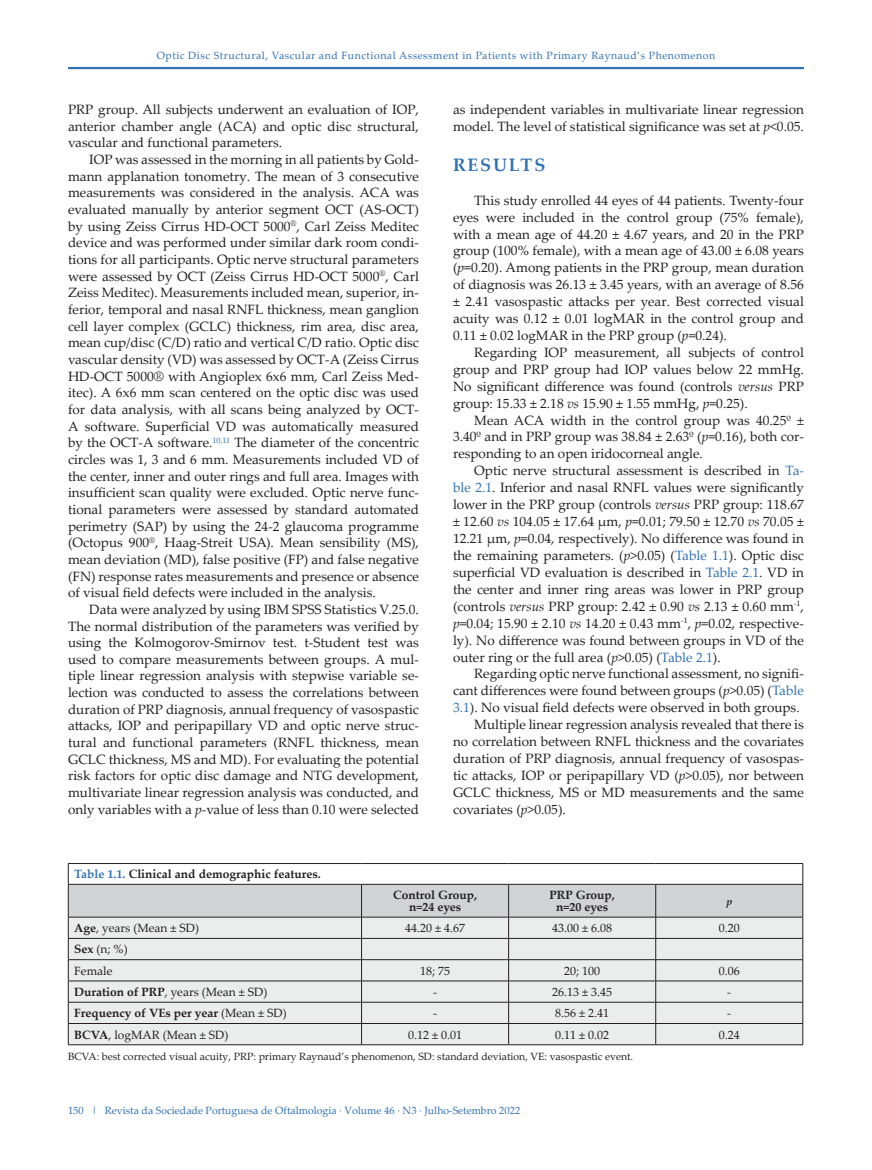
<style>
.page{position:relative;width:872px;height:1170px;background:#fff}
.page>*{position:absolute;margin:0;border:0;box-sizing:border-box;transform-origin:0 0}
.t1{font:700 18px "Palatino Linotype";color:#3272b3}
.t2{font:13.5px/16.6px "Palatino Linotype";color:#231f20;text-align:justify}
.t3{font:12px/21.3px "Palatino Linotype";color:#231f20}
.t4{font:700 12px/12px "Palatino Linotype";color:#231f20;text-align:center}
.t5{font:10.5px "Palatino Linotype";color:#231f20}
.t6{font:10.5px "Palatino Linotype";letter-spacing:.05em;color:#3272b3}
.t7{font:10.5px "Palatino Linotype";color:#3272b3}
.t8{font:italic 700 10.5px "Palatino Linotype";color:#231f20}
.s1{font-style:italic}
.s2{color:#3272b3}
.s3{font-weight:700}
.s4{font-weight:400}
</style>
<div class="page">
<hr style="left:68px;top:67px;width:736px;height:2px;background:#3272b3">
<svg style="left:68px;top:863px;width:735px;height:181px;background:#dedfdf"></svg>
<hr style="left:68px;top:1044px;width:293px;height:1px;background:#231f20">
<hr style="left:361px;top:1044px;width:147px;height:1px;background:#231f20">
<hr style="left:508px;top:1044px;width:147px;height:1px;background:#231f20">
<hr style="left:655px;top:1044px;width:148px;height:1px;background:#231f20">
<p class="t6" style="left:157px;top:48px;width:560px">Optic Disc Structural, Vascular and Functional Assessment in Patients with Primary Raynaud’s Phenomenon</p>
<p class="t2" style="left:68px;top:101px;width:352px">PRP group. All subjects underwent an evaluation of IOP, anterior chamber angle (ACA) and optic disc structural, vascular and functional parameters.</p>
<p class="t2" style="left:68px;top:151px;width:352px;text-indent:21px">IOP was assessed in the morning in all patients by Gold&shy;mann applanation tonometry. The mean of 3 consecutive measurements was considered in the analysis. ACA was evaluated manually by anterior segment OCT (AS-OCT) by using Zeiss Cirrus HD-OCT 5000<sup>®</sup>, Carl Zeiss Meditec device and was performed under similar dark room condi&shy;tions for all participants. Optic nerve structural parameters were assessed by OCT (Zeiss Cirrus HD-OCT 5000<sup>®</sup>, Carl Zeiss Meditec). Measurements included mean, superior, in&shy;ferior, temporal and nasal RNFL thickness, mean ganglion cell layer complex (GCLC) thickness, rim area, disc area, mean cup/disc (C/D) ratio and vertical C/D ratio. Optic disc vascular density (VD) was assessed by OCT-A (Zeiss Cirrus HD-OCT 5000® with Angioplex 6x6 mm, Carl Zeiss Med&shy;itec). A 6x6 mm scan centered on the optic disc was used for data analysis, with all scans being analyzed by OCT-A software. Superficial VD was automatically measured by the OCT-A software.<sup>10,11</sup> The diameter of the concentric circles was 1, 3 and 6 mm. Measurements included VD of the center, inner and outer rings and full area. Images with insufficient scan quality were excluded. Optic nerve func&shy;tional parameters were assessed by standard automated perimetry (SAP) by using the 24-2 glaucoma programme (Octopus 900<sup>®</sup>, Haag-Streit USA). Mean sensibility (MS), mean deviation (MD), false positive (FP) and false negative (FN) response rates measurements and presence or absence of visual field defects were included in the analysis.</p>
<p class="t2" style="left:68px;top:600px;width:352px;text-indent:21px">Data were analyzed by using IBM SPSS Statistics V.25.0.<br>The normal distribution of the parameters was verified by using the Kolmogorov-Smirnov test. t-Student test was used to compare measurements between groups. A mul&shy;tiple linear regression analysis with stepwise variable se&shy;lection was conducted to assess the correlations between duration of PRP diagnosis, annual frequency of vasospastic attacks, IOP and peripapillary VD and optic nerve struc&shy;tural and functional parameters (RNFL thickness, mean GCLC thickness, MS and MD). For evaluating the potential risk factors for optic disc damage and NTG development, multivariate linear regression analysis was conducted, and only variables with a <span class="s1">p</span>-value of less than 0.10 were selected</p>
<p class="t4" style="left:74px;top:867px;width:248px"><span class="s2">Table 1.1.</span> Clinical and demographic features.</p>
<p class="t2" style="left:453px;top:100px;width:352px">as independent variables in multivariate linear regression model. The level of statistical significance was set at <span class="s1">p</span>&lt;0.05.</p>
<h1 class="t1" style="left:453px;top:152px;width:29px">Results</h1>
<p class="t2" style="left:453px;top:191px;width:352px;text-indent:21px">This study enrolled 44 eyes of 44 patients. Twenty-four eyes were included in the control group (75% female), with a mean age of 44.20 ± 4.67 years, and 20 in the PRP group (100% female), with a mean age of 43.00 ± 6.08 years (<span class="s1">p</span>=0.20). Among patients in the PRP group, mean duration of diagnosis was 26.13 ± 3.45 years, with an average of 8.56 ± 2.41 vasospastic attacks per year. Best corrected visual acuity was 0.12 ± 0.01 logMAR in the control group and 0.11 ± 0.02 logMAR in the PRP group (<span class="s1">p</span>=0.24).</p>
<p class="t2" style="left:453px;top:343px;width:352px;text-indent:21px">Regarding IOP measurement, all subjects of control group and PRP group had IOP values below 22 mmHg.<br>No significant difference was found (controls <span class="s1">versus</span> PRP group: 15.33 ± 2.18 <span class="s1">vs</span> 15.90 ± 1.55 mmHg, <span class="s1">p</span>=0.25).</p>
<p class="t2" style="left:453px;top:411px;width:352px;text-indent:21px">Mean ACA width in the control group was 40.25º ± 3.40º and in PRP group was 38.84 ± 2.63º (<span class="s1">p</span>=0.16), both cor&shy;responding to an open iridocorneal angle.</p>
<p class="t2" style="left:453px;top:461px;width:352px;text-indent:21px">Optic nerve structural assessment is described in <span class="s2">Ta&shy;ble 2.1</span>. Inferior and nasal RNFL values were significantly lower in the PRP group (controls <span class="s1">versus</span> PRP group: 118.67 ± 12.60 <span class="s1">vs</span> 104.05 ± 17.64 µm, <span class="s1">p</span>=0.01; 79.50 ± 12.70 <span class="s1">vs</span> 70.05 ± 12.21 µm, <span class="s1">p</span>=0.04, respectively). No difference was found in the remaining parameters. (<span class="s1">p</span>&gt;0.05) (<span class="s2">Table 1.1</span>). Optic disc superficial VD evaluation is described in <span class="s2">Table 2.1</span>. VD in the center and inner ring areas was lower in PRP group (controls <span class="s1">versus</span> PRP group: 2.42 ± 0.90 <span class="s1">vs</span> 2.13 ± 0.60 mm<sup>-1</sup>, <span class="s1">p</span>=0.04; 15.90 ± 2.10 <span class="s1">vs</span> 14.20 ± 0.43 mm<sup>-1</sup>, <span class="s1">p</span>=0.02, respective&shy;ly). No difference was found between groups in VD of the outer ring or the full area (<span class="s1">p</span>&gt;0.05) (<span class="s2">Table 2.1</span>).</p>
<p class="t2" style="left:474px;top:665px;width:331px">Regarding optic nerve functional assessment, no signifi-</p>
<p class="t2" style="left:453px;top:681px;width:352px">cant differences were found between groups (<span class="s1">p</span>&gt;0.05) (<span class="s2">Table</span></p>
<p class="t2" style="left:453px;top:698px;width:348px"><span class="s2">3.1</span>). No visual field defects were observed in both groups.</p>
<p class="t2" style="left:474px;top:715px;width:331px">Multiple linear regression analysis revealed that there is</p>
<p class="t2" style="left:453px;top:732px;width:352px">no correlation between RNFL thickness and the covariates</p>
<p class="t2" style="left:453px;top:749px;width:352px">duration of PRP diagnosis, annual frequency of vasospas-</p>
<p class="t2" style="left:453px;top:766px;width:352px">tic attacks, IOP or peripapillary VD (<span class="s1">p</span>&gt;0.05), nor between</p>
<p class="t2" style="left:453px;top:783px;width:352px">GCLC thickness, MS or MD measurements and the same</p>
<p class="t2" style="left:453px;top:800px;width:114px">covariates (<span class="s1">p</span>&gt;0.05).</p>
<p class="t4" style="left:393px;top:888px;width:85px">Control Group, n=24 eyes</p>
<p class="t4" style="left:549px;top:888px;width:67px">PRP Group, n=20 eyes</p>
<p class="t8" style="left:726px;top:893px;width:7px">p</p>
<p class="t3" style="left:74px;top:916px;width:126px"><span class="s3">Age</span>, years (Mean ± SD)</p>
<p class="t3" style="left:405px;top:916px;width:61px">44.20 ± 4.67</p>
<p class="t3" style="left:552px;top:916px;width:61px">43.00 ± 6.08</p>
<p class="t3" style="left:718px;top:916px;width:22px">0.20</p>
<p class="t3" style="left:74px;top:938px;width:55px"><span class="s3">Sex</span> (n; %)<br>Female</p>
<p class="t3" style="left:420px;top:959px;width:31px">18; 75</p>
<p class="t3" style="left:564px;top:959px;width:37px">20; 100</p>
<p class="t3" style="left:718px;top:959px;width:22px">0.06</p>
<p class="t3" style="left:74px;top:980px;width:195px"><span class="s3">Duration of PRP</span>, years (Mean ± SD)</p>
<p class="t3" style="left:433px;top:980px;width:5px">-</p>
<p class="t3" style="left:552px;top:980px;width:61px">26.13 ± 3.45</p>
<p class="t3" style="left:727px;top:980px;width:5px">-</p>
<p class="t4" style="left:74px;top:1006px;width:214px">Frequency of VEs per year <span class="s4">(Mean ± SD)</span></p>
<p class="t3" style="left:433px;top:1001px;width:5px">-</p>
<p class="t3" style="left:555px;top:1001px;width:55px">8.56 ± 2.41</p>
<p class="t3" style="left:727px;top:1001px;width:5px">-</p>
<p class="t3" style="left:74px;top:1023px;width:156px"><span class="s3">BCVA</span>, logMAR (Mean ± SD)</p>
<p class="t3" style="left:408px;top:1023px;width:55px">0.12 ± 0.01</p>
<p class="t3" style="left:555px;top:1023px;width:55px">0.11 ± 0.02</p>
<p class="t3" style="left:718px;top:1023px;width:22px">0.24</p>
<p class="t5" style="left:68px;top:1048px;width:566px">BCVA: best corrected visual acuity, PRP: primary Raynaud’s phenomenon, SD: standard deviation, VE: vasospastic event.</p>
<p class="t7" style="left:68px;top:1102px;width:454px">150 | Revista da Sociedade Portuguesa de Oftalmologia · Volume 46 · N3 · Julho-Setembro 2022</p>
</div>
